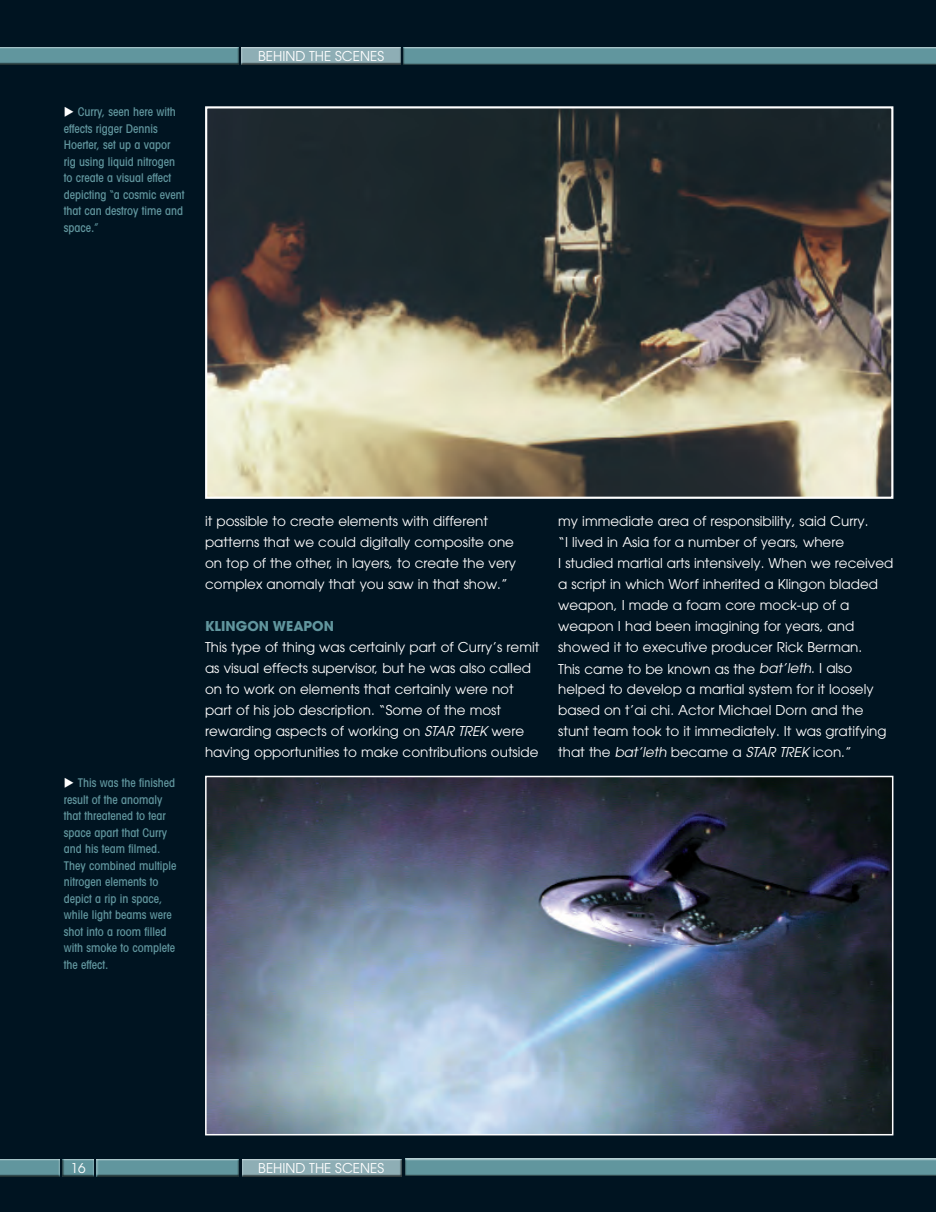
<style>
.page{position:relative;width:936px;height:1212px;background:#fff}
.page>*{position:absolute;margin:0;border:0;box-sizing:border-box;transform-origin:0 0}
.t1{font:13.5px/21px "Avant Garde";color:#fff}
.t2{font:700 13.5px "Avant Garde";color:#61969e}
.t3{font:500 condensed 12px/16.5px "Avant Garde LT";color:#61969e}
.s1{color:#fff}
.s2{font-family:"Avant Garde LT";font-style:italic}
.s3{font-style:italic}
</style>
<div class="page">
<div style="left:0;top:0;width:935px;height:1212px;background:#001421"></div>
<div style="left:240px;top:46px;width:162px;height:19px;background:#231f20;opacity:.75"></div>
<div style="left:240px;top:1158px;width:162px;height:18px;background:#231f20;opacity:.75"></div>
<div style="left:0;top:46px;width:240px;height:19px;background:#231f20;opacity:.75"></div>
<div style="left:95px;top:1158px;width:145px;height:18px;background:#231f20;opacity:.75"></div>
<div style="left:61px;top:1158px;width:34px;height:18px;background:#231f20;opacity:.75"></div>
<div style="left:0;top:1158px;width:60px;height:18px;background:#231f20;opacity:.75"></div>
<div style="left:402px;top:47px;width:533px;height:18px;background:#231f20;opacity:.75"></div>
<div style="left:403px;top:1158px;width:532px;height:18px;background:#231f20;opacity:.75"></div>
<img style="left:208px;top:779px;width:682px;height:353px">
<div style="left:205px;top:776px;width:688px;height:359px;border:2px solid #fff"></div>
<img style="left:208px;top:109px;width:682px;height:387px">
<div style="left:205px;top:106px;width:688px;height:393px;border:2px solid #fff"></div>
<p class="t3" style="left:64px;top:103px;width:122px"><span class="s1">◆</span> Curry, seen here with effects rigger Dennis<br>Hoerter, set up a vapor rig using liquid nitrogen to create a visual effect depicting “a cosmic event that can destroy time and space.”</p>
<p class="t1" style="left:258px;top:46px;width:127px">BEHIND THE SCENES</p>
<p class="t3" style="left:64px;top:774px;width:114px"><span class="s1">◆</span> This was the finished result of the anomaly that threatened to tear space apart that Curry and his team filmed.<br>They combined multiple nitrogen elements to depict a rip in space, while light beams were shot into a room filled with smoke to complete the effect.</p>
<p class="t1" style="left:205px;top:511px;width:312px">it possible to create elements with different patterns that we could digitally composite one on top of the other, in layers, to create the very complex anomaly that you saw in that show.”</p>
<p class="t2" style="left:205px;top:618px;width:130px">KLINGON WEAPON</p>
<p class="t1" style="left:205px;top:637px;width:336px">This type of thing was certainly part of Curry’s remit as visual effects supervisor, but he was also called on to work on elements that certainly were not part of his job description. “Some of the most rewarding aspects of working on <span class="s2">STAR TREK</span> were having opportunities to make contributions outside</p>
<p class="t1" style="left:558px;top:511px;width:337px">my immediate area of responsibility, said Curry.<br>“I lived in Asia for a number of years, where<br>I studied martial arts intensively. When we received a script in which Worf inherited a Klingon bladed weapon, I made a foam core mock-up of a weapon I had been imagining for years, and showed it to executive producer Rick Berman.<br>This came to be known as the <span class="s3">bat’leth</span>. I also helped to develop a martial system for it loosely based on t’ai chi. Actor Michael Dorn and the stunt team took to it immediately. It was gratifying that the <span class="s3">bat’leth</span> became a <span class="s2">STAR TREK</span> icon.”</p>
<p class="t1" style="left:71px;top:1157px;width:16px">16</p>
<p class="t1" style="left:258px;top:1157px;width:127px">BEHIND THE SCENES</p>
</div>
